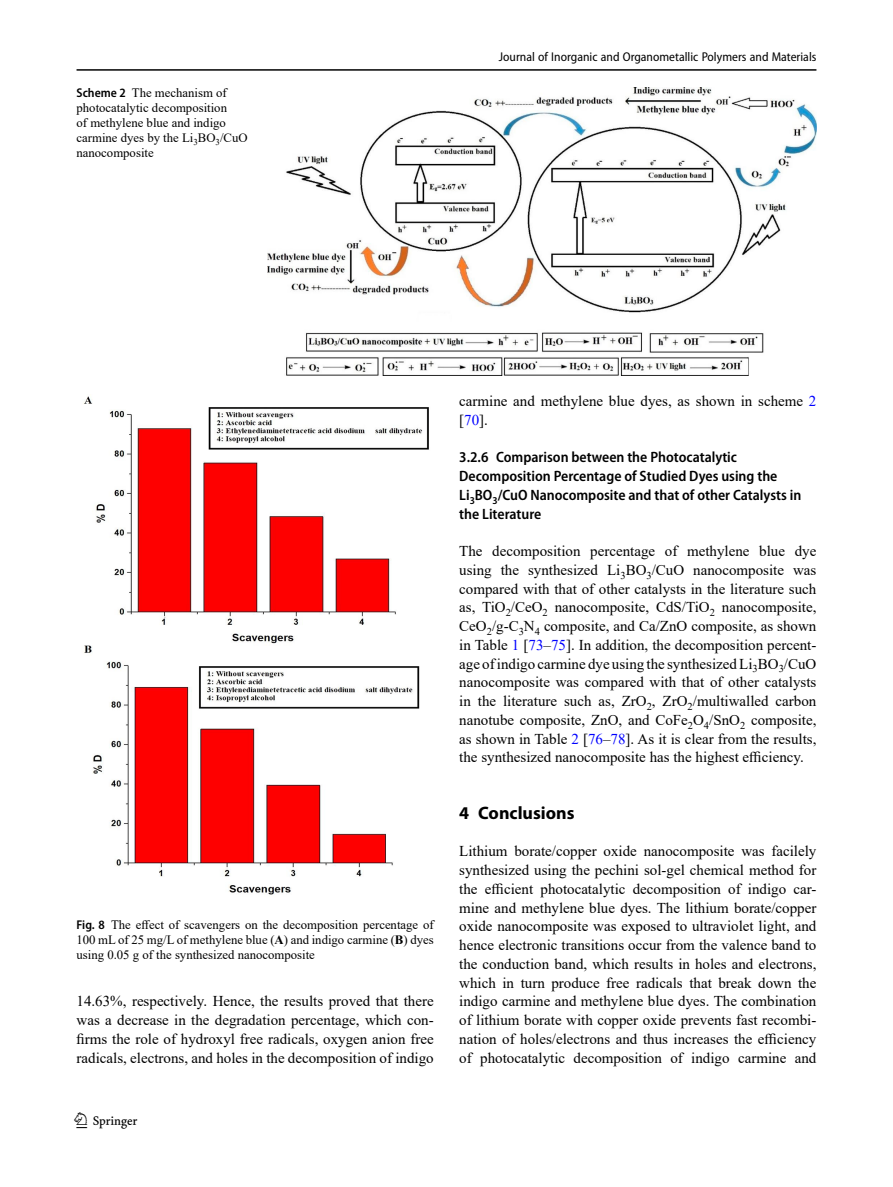
<style>
.page{position:relative;width:893px;height:1187px;background:#fff}
.page>*{position:absolute;margin:0;border:0;box-sizing:border-box;transform-origin:0 0}
.t1{font:22.5px "Springnew";color:#000}
.Head_1{font:700 18px "Myriad Pro";color:#000}
.Body_Text{font:15px/18.8px "Times New Roman";color:#000;text-align:justify}
.Body_Text_Indent{font:15px/18.8px "Times New Roman";color:#000}
.Head_3{font:600 semi-condensed 15px/18.8px "Myriad Pro";color:#000}
.Figure_Caption{font:12.75px/15px "Times New Roman";color:#000;text-align:justify}
.Figure_Caption_Side{font:12.75px/15px "Times New Roman";color:#000}
.t2{font:semi-condensed 12.75px "Myriad Pro";color:#000}
.s1{font-family:"Myriad Pro";font-weight:600;font-stretch:semi-condensed}
.s2{font-weight:700}
.s3{color:#00f}
</style>
<div class="page">
<hr style="left:77px;top:69px;width:739px;height:2px;background:#000">
<img style="left:84px;top:396px;width:345px;height:499px">
<img style="left:268px;top:87px;width:548px;height:288px">
<p class="Figure_Caption_Side" style="left:77px;top:84px;width:173px"><span class="s1">Scheme 2</span> The mechanism of photocatalytic decomposition<br>of methylene blue and indigo carmine dyes by the Li<sub>3</sub>BO<sub>3</sub>/CuO nanocomposite</p>
<p class="t2" style="left:499px;top:49px;width:319px">Journal of Inorganic and Organometallic Polymers and Materials</p>
<p class="Figure_Caption" style="left:77px;top:917px;width:359px"><span class="s1">Fig. 8</span> The effect of scavengers on the decomposition percentage of 100 mL of 25 mg/L of methylene blue (<span class="s2">A</span>) and indigo carmine (<span class="s2">B</span>) dyes using 0.05 g of the synthesized nanocomposite</p>
<p class="Body_Text_Indent" style="left:77px;top:991px;width:359px;text-align:justify">14.63%, respectively. Hence, the results proved that there was a decrease in the degradation percentage, which con&shy;firms the role of hydroxyl free radicals, oxygen anion free radicals, electrons, and holes in the decomposition of indigo</p>
<h1 class="t1" style="left:77px;top:1107px;width:63px">1 3</h1>
<p class="Body_Text_Indent" style="left:459px;top:391px;width:359px">carmine and methylene blue dyes, as shown in scheme <span class="s3">2 </span>[<span class="s3">70</span>].</p>
<p class="Head_3" style="left:459px;top:448px;width:344px">3.2.6 Comparison between the Photocatalytic Decomposition Percentage of Studied Dyes using the Li<sub>3</sub>BO<sub>3</sub>/CuO Nanocomposite and that of other Catalysts in the Literature</p>
<p class="Body_Text" style="left:459px;top:541px;width:359px">The decomposition percentage of methylene blue dye using the synthesized Li<sub>3</sub>BO<sub>3</sub>/CuO nanocomposite was compared with that of other catalysts in the literature such as, TiO<sub>2</sub>/CeO<sub>2</sub> nanocomposite, CdS/TiO<sub>2</sub> nanocomposite, CeO<sub>2</sub>/g-C<sub>3</sub>N<sub>4</sub> composite, and Ca/ZnO composite, as shown in Table <span class="s3">1</span> [<span class="s3">73</span>–<span class="s3">75</span>]. In addition, the decomposition percent&shy;age of indigo carmine dye using the synthesized Li<sub>3</sub>BO<sub>3</sub>/CuO nanocomposite was compared with that of other catalysts in the literature such as, ZrO<sub>2</sub>, ZrO<sub>2</sub>/multiwalled carbon nanotube composite, ZnO, and CoFe<sub>2</sub>O<sub>4</sub>/SnO<sub>2</sub> composite, as shown in Table <span class="s3">2</span> [<span class="s3">76</span>–<span class="s3">78</span>]. As it is clear from the results, the synthesized nanocomposite has the highest efficiency.</p>
<p class="Head_1" style="left:459px;top:800px;width:117px">4 Conclusions</p>
<p class="Body_Text" style="left:459px;top:841px;width:359px">Lithium borate/copper oxide nanocomposite was facilely synthesized using the pechini sol-gel chemical method for the efficient photocatalytic decomposition of indigo car&shy;mine and methylene blue dyes. The lithium borate/copper oxide nanocomposite was exposed to ultraviolet light, and hence electronic transitions occur from the valence band to the conduction band, which results in holes and electrons, which in turn produce free radicals that break down the indigo carmine and methylene blue dyes. The combination of lithium borate with copper oxide prevents fast recombi&shy;nation of holes/electrons and thus increases the efficiency of photocatalytic decomposition of indigo carmine and</p>
</div>
